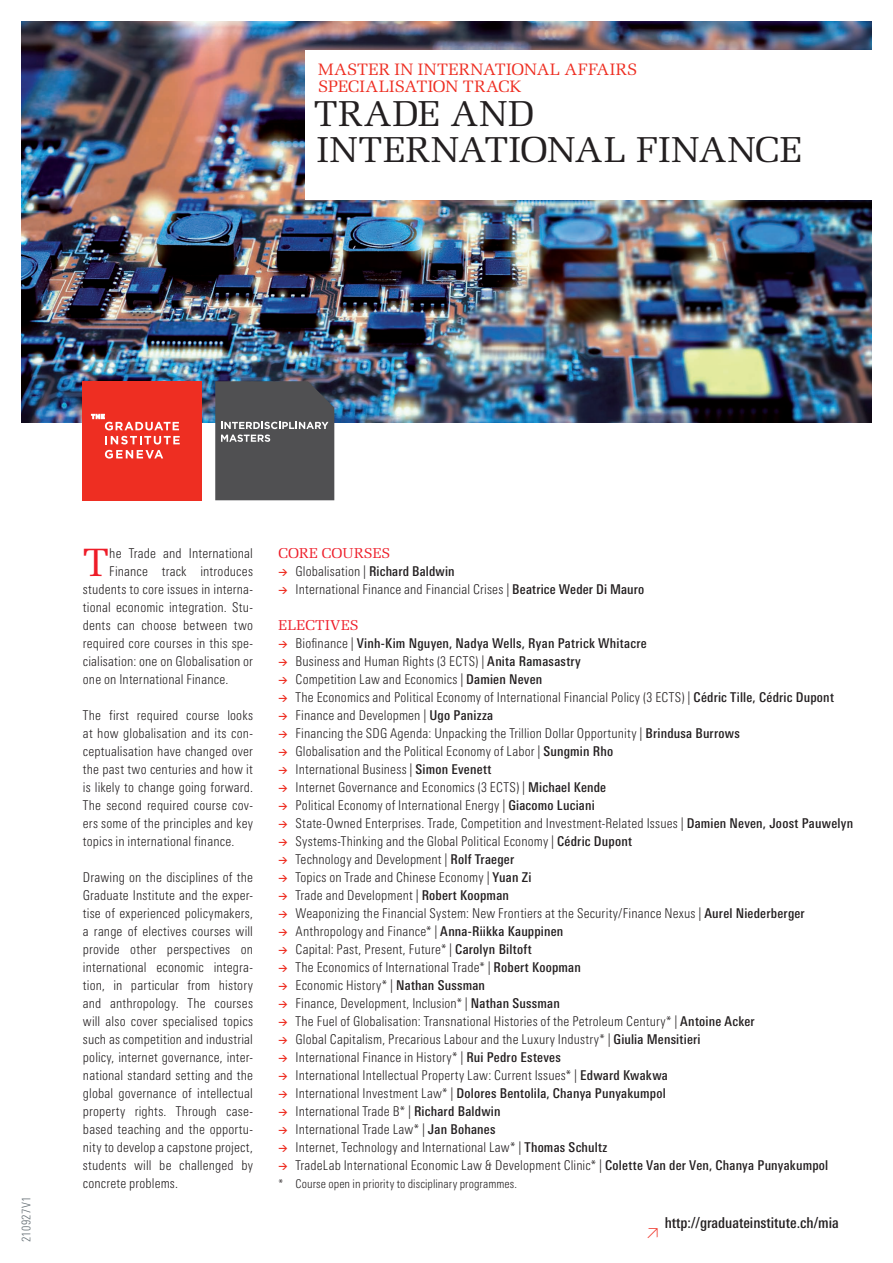
<style>
.page{position:relative;width:893px;height:1263px;background:#fff}
.page>*{position:absolute;margin:0;border:0;box-sizing:border-box;transform-origin:0 0}
.t1{font:39.45px "Melior LT";color:#ee1c28}
.t2{font:36px/36px "Melior LT";letter-spacing:.02em;color:#231f20}
.t3{font:16.5px/16.5px "Melior LT";letter-spacing:.015em;color:#ee2e22}
.t4{font:500 condensed 15px "Linotype Univers";color:#231f20}
.t5{font:300 15px "DIN";color:#ee2e22}
.t6{font:14.25px "Melior LT";letter-spacing:.015em;color:#ee1c28}
.t7{font:300 condensed 13.5px/18px "Linotype Univers";letter-spacing:.01em;color:#231f20}
.t8{font:300 condensed 12px "Linotype Univers";letter-spacing:.005em;color:#231f20}
.t9{font:300 condensed 12px "Linotype Univers";letter-spacing:.04em;color:#5f696f}
.s1{font-family:"DIN";font-weight:700;font-stretch:normal;font-size:9px;color:#ee2e22}
.s2{font-weight:500}
</style>
<div class="page">
<img style="left:21px;top:21px;width:851px;height:401px">
<div style="left:305px;top:50px;width:588px;height:150px;background:#fff"></div>
<div style="left:83px;top:381px;width:119px;height:119px;background:#ee2e22"></div>
<svg style="left:105px;top:436px;width:75px;height:8px"></svg>
<svg style="left:105px;top:450px;width:58px;height:9px"></svg>
<svg style="left:91px;top:414px;width:88px;height:16px"></svg>
<svg style="left:215px;top:381px;width:119px;height:119px;background:#565659"></svg>
<p class="t3" style="left:318px;top:61px;width:321px">MASTER IN INTERNATIONAL AFFAIRS<br>SPECIALISATION TRACK</p>
<h2 class="t2" style="left:314px;top:96px;width:490px">TRADE AND<br>INTERNATIONAL FINANCE</h2>
<p class="t9" style="left:19px;top:1242px;width:47px;rotate:-90deg">210927V1</p>
<h1 class="t1" style="left:83px;top:539px;width:28px">T</h1>
<p class="t7" style="left:109px;top:544px;width:145px">he Trade and International</p>
<p class="t7" style="left:109px;top:562px;width:145px">Finance track introduces</p>
<p class="t7" style="left:83px;top:580px;width:172px">students to core issues in interna-</p>
<p class="t7" style="left:83px;top:598px;width:172px">tional economic integration. Stu-</p>
<p class="t7" style="left:83px;top:616px;width:172px">dents can choose between two</p>
<p class="t7" style="left:83px;top:634px;width:172px">required core courses in this spe-</p>
<p class="t7" style="left:83px;top:652px;width:172px">cialisation: one on Globalisation or</p>
<p class="t7" style="left:83px;top:670px;width:147px">one on International Finance.</p>
<p class="t7" style="left:83px;top:706px;width:172px;text-align:justify">The first required course looks at how globalisation and its con&shy;ceptualisation have changed over the past two centuries and how it is likely to change going forward.<br>The second required course cov&shy;ers some of the principles and key topics in international finance.</p>
<p class="t7" style="left:83px;top:868px;width:172px;text-align:justify">Drawing on the disciplines of the Graduate Institute and the exper&shy;tise of experienced policymakers, a range of electives courses will provide other perspectives on international economic integra&shy;tion, in particular from history and anthropology. The courses will also cover specialised topics such as competition and industrial policy, internet governance, inter&shy;national standard setting and the global governance of intellectual property rights. Through case&shy;based teaching and the opportu&shy;nity to develop a capstone project, students will be challenged by concrete problems.</p>
<p class="t6" style="left:279px;top:545px;width:113px">CORE COURSES</p>
<p class="t7" style="left:279px;top:562px;width:367px"><span class="s1">&gt;</span> Globalisation | <span class="s2">Richard Baldwin<br></span><span class="s1">&gt;</span> International Finance and Financial Crises | <span class="s2">Beatrice Weder Di Mauro</span></p>
<p class="t6" style="left:279px;top:617px;width:82px">ELECTIVES</p>
<p class="t7" style="left:279px;top:634px;width:576px"><span class="s1">&gt;</span> Biofinance | <span class="s2">Vinh-Kim Nguyen, Nadya Wells, Ryan Patrick Whitacre<br></span><span class="s1">&gt;</span> Business and Human Rights (3 ECTS) | <span class="s2">Anita Ramasastry<br></span><span class="s1">&gt;</span> Competition Law and Economics | <span class="s2">Damien Neven<br></span><span class="s1">&gt;</span> The Economics and Political Economy of International Financial Policy (3 ECTS) | <span class="s2">Cédric Tille, Cédric Dupont<br></span><span class="s1">&gt;</span> Finance and Developmen | <span class="s2">Ugo Panizza<br></span><span class="s1">&gt;</span> Financing the SDG Agenda: Unpacking the Trillion Dollar Opportunity | <span class="s2">Brindusa Burrows<br></span><span class="s1">&gt;</span> Globalisation and the Political Economy of Labor | <span class="s2">Sungmin Rho<br></span><span class="s1">&gt;</span> International Business | <span class="s2">Simon Evenett<br></span><span class="s1">&gt;</span> Internet Governance and Economics (3 ECTS) | <span class="s2">Michael Kende<br></span><span class="s1">&gt;</span> Political Economy of International Energy | <span class="s2">Giacomo Luciani<br></span><span class="s1">&gt;</span> State-Owned Enterprises. Trade, Competition and Investment-Related Issues | <span class="s2">Damien Neven, Joost Pauwelyn </span><span class="s1">&gt;</span> Systems-Thinking and the Global Political Economy | <span class="s2">Cédric Dupont<br></span><span class="s1">&gt;</span> Technology and Development | <span class="s2">Rolf Traeger<br></span><span class="s1">&gt;</span> Topics on Trade and Chinese Economy | <span class="s2">Yuan Zi<br></span><span class="s1">&gt;</span> Trade and Development | <span class="s2">Robert Koopman<br></span><span class="s1">&gt;</span> Weaponizing the Financial System: New Frontiers at the Security/Finance Nexus | <span class="s2">Aurel Niederberger<br></span><span class="s1">&gt;</span> Anthropology and Finance* | <span class="s2">Anna-Riikka Kauppinen<br></span><span class="s1">&gt;</span> Capital: Past, Present, Future* | <span class="s2">Carolyn Biltoft<br></span><span class="s1">&gt;</span> The Economics of International Trade* | <span class="s2">Robert Koopman<br></span><span class="s1">&gt;</span> Economic History* | <span class="s2">Nathan Sussman<br></span><span class="s1">&gt;</span> Finance, Development, Inclusion* | <span class="s2">Nathan Sussman<br></span><span class="s1">&gt;</span> The Fuel of Globalisation: Transnational Histories of the Petroleum Century* | <span class="s2">Antoine Acker<br></span><span class="s1">&gt;</span> Global Capitalism, Precarious Labour and the Luxury Industry* | <span class="s2">Giulia Mensitieri<br></span><span class="s1">&gt;</span> International Finance in History* | <span class="s2">Rui Pedro Esteves<br></span><span class="s1">&gt;</span> International Intellectual Property Law: Current Issues* | <span class="s2">Edward Kwakwa<br></span><span class="s1">&gt;</span> International Investment Law* | <span class="s2">Dolores Bentolila, Chanya Punyakumpol<br></span><span class="s1">&gt;</span> International Trade B* | <span class="s2">Richard Baldwin<br></span><span class="s1">&gt;</span> International Trade Law* | <span class="s2">Jan Bohanes<br></span><span class="s1">&gt;</span> Internet, Technology and International Law* | <span class="s2">Thomas Schultz<br></span><span class="s1">&gt;</span> TradeLab International Economic Law &amp; Development Clinic* | <span class="s2">Colette Van der Ven, Chanya Punyakumpol</span></p>
<p class="t8" style="left:279px;top:1177px;width:240px">* Course open in priority to disciplinary programmes.</p>
<p class="t4" style="left:665px;top:1213px;width:176px">http://graduateinstitute.ch/mia</p>
<p class="t5" style="left:645px;top:1222px;width:17px">≥</p>
</div>
